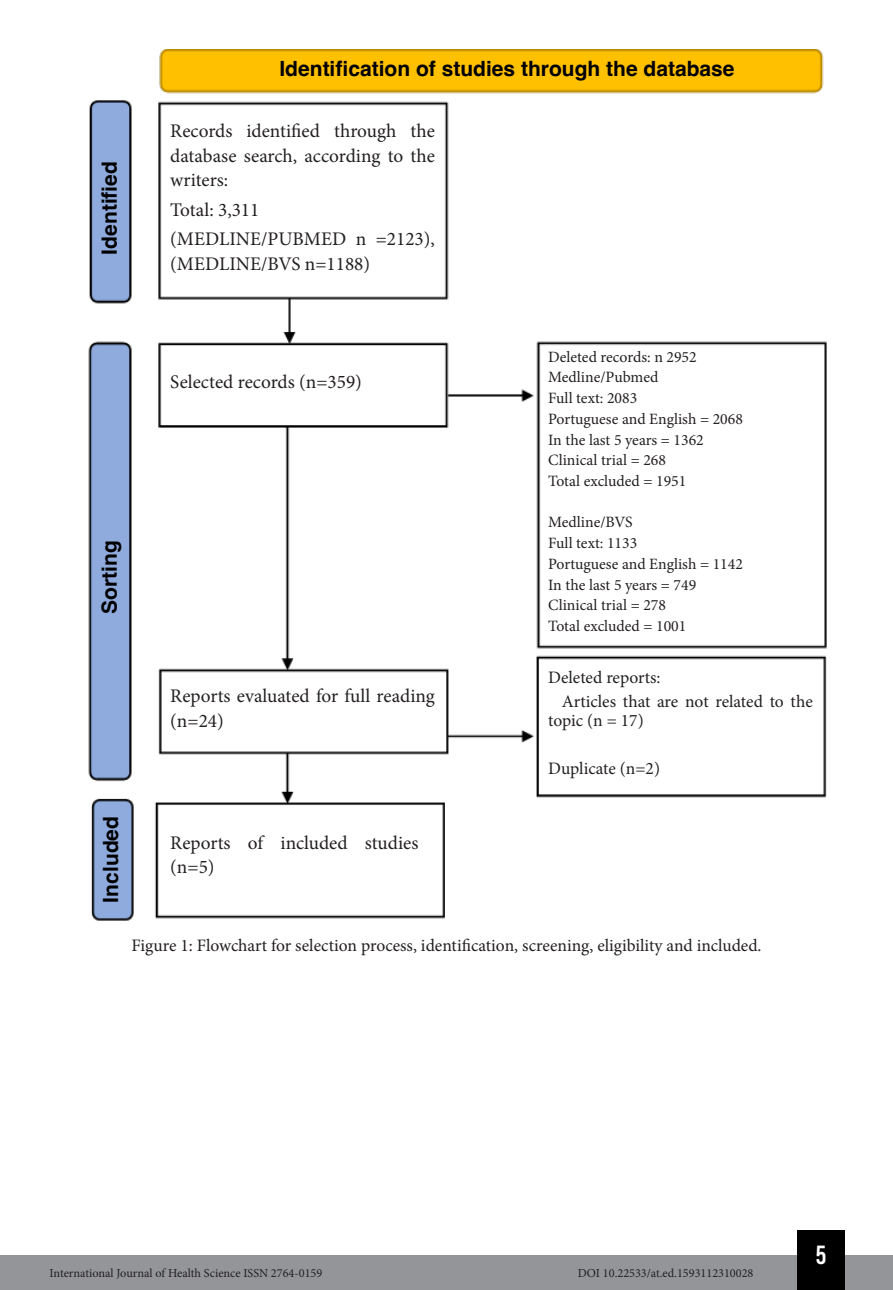
<style>
.page{position:relative;width:893px;height:1290px;background:#fff}
.page>*{position:absolute;margin:0;border:0;box-sizing:border-box;transform-origin:0 0}
.t1{font:26.25px "Bebas Kai";color:#fff}
.imagens_graf_tab{font:700 21px "Helvetica";color:#000}
.Info_Imagem{font:19.25px/24.5px "Minion Pro";color:#231f20}
.Info_Imagem-2{font:17.5px/19.2px "Minion Pro";color:#231f20}
.Info_Imagem-3{font:15.75px "Minion Pro";color:#231f20}
.t2{font:12.25px "Minion Pro";color:#231f20}
</style>
<div class="page">
<div style="left:0;top:1255px;width:893px;height:35px;background:#939598"></div>
<div style="left:797px;top:1230px;width:48px;height:60px;background:#000"></div>
<img style="left:88px;top:50px;width:739px;height:871px">
<div style="left:263px;top:61px;width:488px;height:26px;background:#ffc000"></div>
<div style="left:101px;top:140px;width:27px;height:136px;background:#8faadc"></div>
<div style="left:101px;top:509px;width:27px;height:136px;background:#8faadc"></div>
<div style="left:102px;top:809px;width:27px;height:101px;background:#8faadc"></div>
<div style="left:170px;top:123px;width:265px;height:169px;background:#fff"></div>
<div style="left:548px;top:350px;width:265px;height:289px;background:#fff"></div>
<div style="left:548px;top:670px;width:265px;height:112px;background:#fff"></div>
<div style="left:170px;top:374px;width:265px;height:27px;background:#fff"></div>
<div style="left:170px;top:688px;width:265px;height:49px;background:#fff"></div>
<div style="left:170px;top:834px;width:248px;height:50px;background:#fff"></div>
<p class="imagens_graf_tab" style="left:97px;top:255px;width:95px;rotate:-90deg">Identified</p>
<p class="imagens_graf_tab" style="left:279px;top:56px;width:457px">Identification of studies through the database</p>
<p class="Info_Imagem" style="left:170px;top:119px;width:266px;text-align:justify">Records identified through the database search, according to the writers:</p>
<p class="Info_Imagem" style="left:170px;top:197px;width:91px">Total: 3,311</p>
<p class="Info_Imagem" style="left:170px;top:227px;width:266px">(MEDLINE/PUBMED n =2123), (MEDLINE/BVS n=1188)</p>
<p class="Info_Imagem" style="left:170px;top:369px;width:193px">Selected records (n=359)</p>
<p class="imagens_graf_tab" style="left:97px;top:614px;width:75px;rotate:-90deg">Sorting</p>
<p class="Info_Imagem" style="left:170px;top:684px;width:266px">Reports evaluated for full reading (n=24)</p>
<p class="Info_Imagem-3" style="left:548px;top:346px;width:150px">Deleted records: n 2952</p>
<p class="Info_Imagem-3" style="left:548px;top:367px;width:112px">Medline/Pubmed</p>
<p class="Info_Imagem-3" style="left:548px;top:387px;width:91px">Full text: 2083</p>
<p class="Info_Imagem-3" style="left:548px;top:408px;width:196px">Portuguese and English = 2068</p>
<p class="Info_Imagem-3" style="left:548px;top:429px;width:157px">In the last 5 years = 1362</p>
<p class="Info_Imagem-3" style="left:548px;top:450px;width:119px">Clinical trial = 268</p>
<p class="Info_Imagem-3" style="left:548px;top:470px;width:140px">Total excluded = 1951</p>
<p class="Info_Imagem-3" style="left:548px;top:512px;width:86px">Medline/BVS</p>
<p class="Info_Imagem-3" style="left:548px;top:532px;width:91px">Full text: 1133</p>
<p class="Info_Imagem-3" style="left:548px;top:553px;width:196px">Portuguese and English = 1142</p>
<p class="Info_Imagem-3" style="left:548px;top:574px;width:150px">In the last 5 years = 749</p>
<p class="Info_Imagem-3" style="left:548px;top:595px;width:119px">Clinical trial = 278</p>
<p class="Info_Imagem-3" style="left:548px;top:615px;width:140px">Total excluded = 1001</p>
<p class="Info_Imagem-2" style="left:548px;top:667px;width:114px">Deleted reports:</p>
<p class="Info_Imagem-2" style="left:548px;top:691px;width:266px;text-indent:14px">Articles that are not related to the topic (n = 17)</p>
<p class="Info_Imagem-2" style="left:548px;top:759px;width:113px">Duplicate (n=2)</p>
<p class="imagens_graf_tab" style="left:98px;top:902px;width:88px;rotate:-90deg">Included</p>
<p class="Info_Imagem" style="left:170px;top:830px;width:250px">Reports of included studies (n=5)</p>
<p class="Info_Imagem-2" style="left:131px;top:936px;width:632px">Figure 1: Flowchart for selection process, identification, screening, eligibility and included.</p>
<h1 class="t1" style="left:816px;top:1241px;width:12px">5</h1>
<p class="t2" style="left:50px;top:1265px;width:274px">International Journal of Health Science ISSN 2764-0159</p>
<p class="t2" style="left:578px;top:1265px;width:177px">DOI 10.22533/at.ed.1593112310028</p>
</div>
